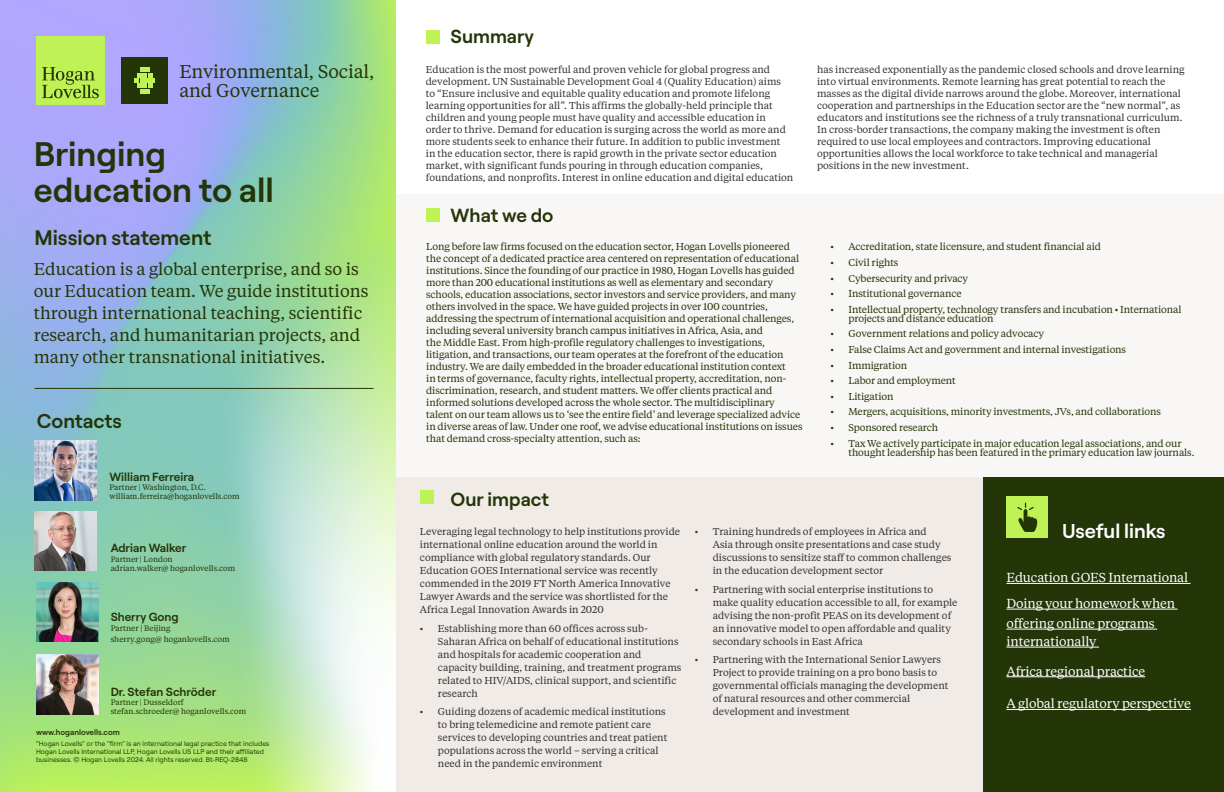
<style>
.page{position:relative;width:1224px;height:792px;background:#fff}
.page>*{position:absolute;margin:0;border:0;box-sizing:border-box;transform-origin:0 0}
.t1{font:600 34px "Roobert";color:#243508}
.t2{font:600 21px "Roobert";color:#243508}
.t3{font:600 20px "Roobert";color:#fff}
.t4{font:600 20px "Roobert";color:#243508}
.t5{font:600 19px "Roobert";color:#243508}
.t6{font:18.4px/19.5px "Tiempos Text";letter-spacing:-.005em;color:#243508}
.t7{font:17px/22px "Tiempos Text";color:#243508}
.t8{font:13px/20px "Tiempos Text";letter-spacing:-.01em;color:#fff}
.t9{font:600 11.8px "Roobert";color:#243508}
.t10{font:10px/13px "Tiempos Text";color:#333}
.t11{font:10px/12px "Tiempos Text";letter-spacing:-.01em;color:#243508}
.t12{font:8px "Tiempos Text";color:#243508}
.C_PIT_BC_Disclaimer{font:600 8px "Roobert";color:#243508}
.t13{font:7.9px "Tiempos Text";color:#243508}
.C_PIT_BC_Disclaimer-2{font:6.9px/8px "Roobert";color:#243508}
</style>
<div class="page">
<div style="left:395px;top:477px;width:829px;height:315px;background:#f0ebe7"></div>
<div style="left:395px;top:195px;width:829px;height:282px;background:#f9f7f5"></div>
<img style="left:0;top:0;width:395px;height:791px">
<div style="left:36px;top:36px;width:69px;height:69px;background:#bff355"></div>
<svg style="left:42px;top:67px;width:57px;height:31px"></svg>
<div style="left:122px;top:57px;width:46px;height:47px;background:#243508"></div>
<svg style="left:134px;top:67px;width:21px;height:27px"></svg>
<img style="left:35px;top:511px;width:62px;height:60px">
<img style="left:35px;top:441px;width:62px;height:59px">
<img style="left:37px;top:582px;width:62px;height:60px">
<img style="left:37px;top:655px;width:62px;height:59px">
<div style="left:426px;top:30px;width:13px;height:14px;background:#bff355"></div>
<div style="left:426px;top:208px;width:13px;height:14px;background:#bff355"></div>
<div style="left:420px;top:491px;width:14px;height:13px;background:#bff355"></div>
<hr style="left:35px;top:388px;width:339px;height:1px;background:#243508">
<div style="left:984px;top:477px;width:240px;height:315px;background:#243508"></div>
<hr style="left:1006px;top:583px;width:185px;height:1px;background:#fff">
<hr style="left:1006px;top:609px;width:172px;height:1px;background:#fff">
<hr style="left:1006px;top:629px;width:151px;height:1px;background:#fff">
<hr style="left:1006px;top:647px;width:93px;height:1px;background:#fff">
<hr style="left:1006px;top:677px;width:139px;height:1px;background:#fff">
<hr style="left:1006px;top:709px;width:185px;height:1px;background:#fff">
<div style="left:1006px;top:496px;width:42px;height:42px;background:#bff355"></div>
<svg style="left:1017px;top:503px;width:21px;height:29px"></svg>
<p class="t6" style="left:179px;top:61px;width:197px">Environmental, Social, and Governance</p>
<p class="t1" style="left:34px;top:128px;width:134px">Bringing</p>
<p class="t1" style="left:34px;top:164px;width:242px">education to all</p>
<p class="t2" style="left:35px;top:221px;width:178px">Mission statement</p>
<p class="t7" style="left:34px;top:257px;width:336px">Education is a global enterprise, and so is our Education team. We guide institutions through international teaching, scientific research, and humanitarian projects, and many other transnational initiatives.</p>
<p class="t4" style="left:37px;top:406px;width:87px">Contacts</p>
<p class="t9" style="left:109px;top:467px;width:86px">William Ferreira</p>
<p class="t13" style="left:109px;top:482px;width:98px">Partner | Washington, D.C.</p>
<p class="t13" style="left:109px;top:492px;width:132px">william.ferreira@hoganlovells.com</p>
<p class="t9" style="left:111px;top:539px;width:77px">Adrian Walker</p>
<p class="t13" style="left:111px;top:554px;width:64px">Partner | London</p>
<p class="t13" style="left:111px;top:563px;width:126px">adrian.walker@ hoganlovells.com</p>
<p class="t9" style="left:111px;top:608px;width:69px">Sherry Gong</p>
<p class="t12" style="left:111px;top:624px;width:61px">Partner | Beijing</p>
<p class="t12" style="left:111px;top:634px;width:120px">sherry.gong@ hoganlovells.com</p>
<p class="t9" style="left:111px;top:682px;width:107px">Dr. Stefan Schröder</p>
<p class="t13" style="left:111px;top:698px;width:75px">Partner | Dusseldorf</p>
<p class="t13" style="left:111px;top:707px;width:137px">stefan.schroeder@ hoganlovells.com</p>
<p class="C_PIT_BC_Disclaimer" style="left:36px;top:726px;width:85px">www.hoganlovells.com</p>
<p class="C_PIT_BC_Disclaimer-2" style="left:36px;top:739px;width:235px">“Hogan Lovells” or the “firm” is an international legal practice that includes<br>Hogan Lovells International LLP, Hogan Lovells US LLP and their affiliated businesses. © Hogan Lovells 2024. All rights reserved. Bt-REQ-2848</p>
<p class="t5" style="left:451px;top:22px;width:85px">Summary</p>
<p class="t10" style="left:426px;top:64px;width:369px;line-height:12px">Education is the most powerful and proven vehicle for global progress and development. UN Sustainable Development Goal 4 (Quality Education) aims<br>to “Ensure inclusive and equitable quality education and promote lifelong learning opportunities for all”. This affirms the globally-held principle that children and young people must have quality and accessible education in order to thrive. Demand for education is surging across the world as more and more students seek to enhance their future. In addition to public investment<br>in the education sector, there is rapid growth in the private sector education market, with significant funds pouring in through education companies, foundations, and nonprofits. Interest in online education and digital education</p>
<p class="t10" style="left:817px;top:64px;width:369px;line-height:12px">has increased exponentially as the pandemic closed schools and drove learning into virtual environments. Remote learning has great potential to reach the masses as the digital divide narrows around the globe. Moreover, international cooperation and partnerships in the Education sector are the “new normal”, as educators and institutions see the richness of a truly transnational curriculum.<br>In cross-border transactions, the company making the investment is often required to use local employees and contractors. Improving educational opportunities allows the local workforce to take technical and managerial positions in the new investment.</p>
<p class="t5" style="left:451px;top:201px;width:104px">What we do</p>
<p class="t11" style="left:426px;top:241px;width:378px">Long before law firms focused on the education sector, Hogan Lovells pioneered the concept of a dedicated practice area centered on representation of educational institutions. Since the founding of our practice in 1980, Hogan Lovells has guided more than 200 educational institutions as well as elementary and secondary schools, education associations, sector investors and service providers, and many others involved in the space. We have guided projects in over 100 countries, addressing the spectrum of international acquisition and operational challenges, including several university branch campus initiatives in Africa, Asia, and<br>the Middle East. From high-profile regulatory challenges to investigations, litigation, and transactions, our team operates at the forefront of the education industry. We are daily embedded in the broader educational institution context<br>in terms of governance, faculty rights, intellectual property, accreditation, non&shy;discrimination, research, and student matters. We offer clients practical and informed solutions developed across the whole sector. The multidisciplinary talent on our team allows us to ‘see the entire field’ and leverage specialized advice in diverse areas of law. Under one roof, we advise educational institutions on issues that demand cross-specialty attention, such as:</p>
<p class="t11" style="left:830px;top:241px;width:272px">• Accreditation, state licensure, and student financial aid</p>
<p class="t11" style="left:830px;top:256px;width:70px">• Civil rights</p>
<p class="t11" style="left:830px;top:272px;width:139px">• Cybersecurity and privacy</p>
<p class="t11" style="left:830px;top:288px;width:133px">• Institutional governance</p>
<p class="t11" style="left:848px;top:305px;width:335px;line-height:9px;text-indent:-18px">• Intellectual property, technology transfers and incubation • International projects and distance education</p>
<p class="t11" style="left:830px;top:328px;width:215px">• Government relations and policy advocacy</p>
<p class="t11" style="left:830px;top:343px;width:297px">• False Claims Act and government and internal investigations</p>
<p class="t11" style="left:830px;top:359px;width:78px">• Immigration</p>
<p class="t11" style="left:830px;top:375px;width:127px">• Labor and employment</p>
<p class="t11" style="left:830px;top:390px;width:65px">• Litigation</p>
<p class="t11" style="left:830px;top:406px;width:332px">• Mergers, acquisitions, minority investments, JVs, and collaborations</p>
<p class="t11" style="left:830px;top:421px;width:109px">• Sponsored research</p>
<p class="t11" style="left:848px;top:439px;width:348px;line-height:9px;text-indent:-18px">• Tax We actively participate in major education legal associations, and our thought leadership has been featured in the primary education law journals.</p>
<p class="t5" style="left:451px;top:485px;width:100px">Our impact</p>
<p class="t10" style="left:420px;top:525px;width:262px">Leveraging legal technology to help institutions provide international online education around the world in compliance with global regulatory standards. Our Education GOES International service was recently commended in the 2019 FT North America Innovative Lawyer Awards and the service was shortlisted for the Africa Legal Innovation Awards in 2020</p>
<p class="t10" style="left:438px;top:621px;width:245px;text-indent:-18px">• Establishing more than 60 offices across sub-Saharan Africa on behalf of educational institutions and hospitals for academic cooperation and capacity building, training, and treatment programs related to HIV/AIDS, clinical support, and scientific research</p>
<p class="t10" style="left:438px;top:705px;width:231px;text-indent:-18px">• Guiding dozens of academic medical institutions to bring telemedicine and remote patient care services to developing countries and treat patient populations across the world – serving a critical need in the pandemic environment</p>
<p class="t10" style="left:713px;top:525px;width:240px;text-indent:-18px">• Training hundreds of employees in Africa and<br>Asia through onsite presentations and case study discussions to sensitize staff to common challenges in the education development sector</p>
<p class="t10" style="left:713px;top:582px;width:246px;text-indent:-18px">• Partnering with social enterprise institutions to make quality education accessible to all, for example advising the non-profit PEAS on its development of an innovative model to open affordable and quality secondary schools in East Africa</p>
<p class="t10" style="left:713px;top:653px;width:237px;text-indent:-18px">• Partnering with the International Senior Lawyers Project to provide training on a pro bono basis to governmental officials managing the development of natural resources and other commercial development and investment</p>
<p class="t3" style="left:1062px;top:516px;width:105px">Useful links</p>
<p class="t8" style="left:1006px;top:567px;width:183px">Education GOES International</p>
<p class="t8" style="left:1006px;top:593px;width:170px">Doing your homework when offering online programs</p>
<p class="t8" style="left:1006px;top:631px;width:92px">internationally</p>
<p class="t8" style="left:1006px;top:661px;width:140px">Africa regional practice</p>
<p class="t8" style="left:1006px;top:693px;width:186px">A global regulatory perspective</p>
</div>
